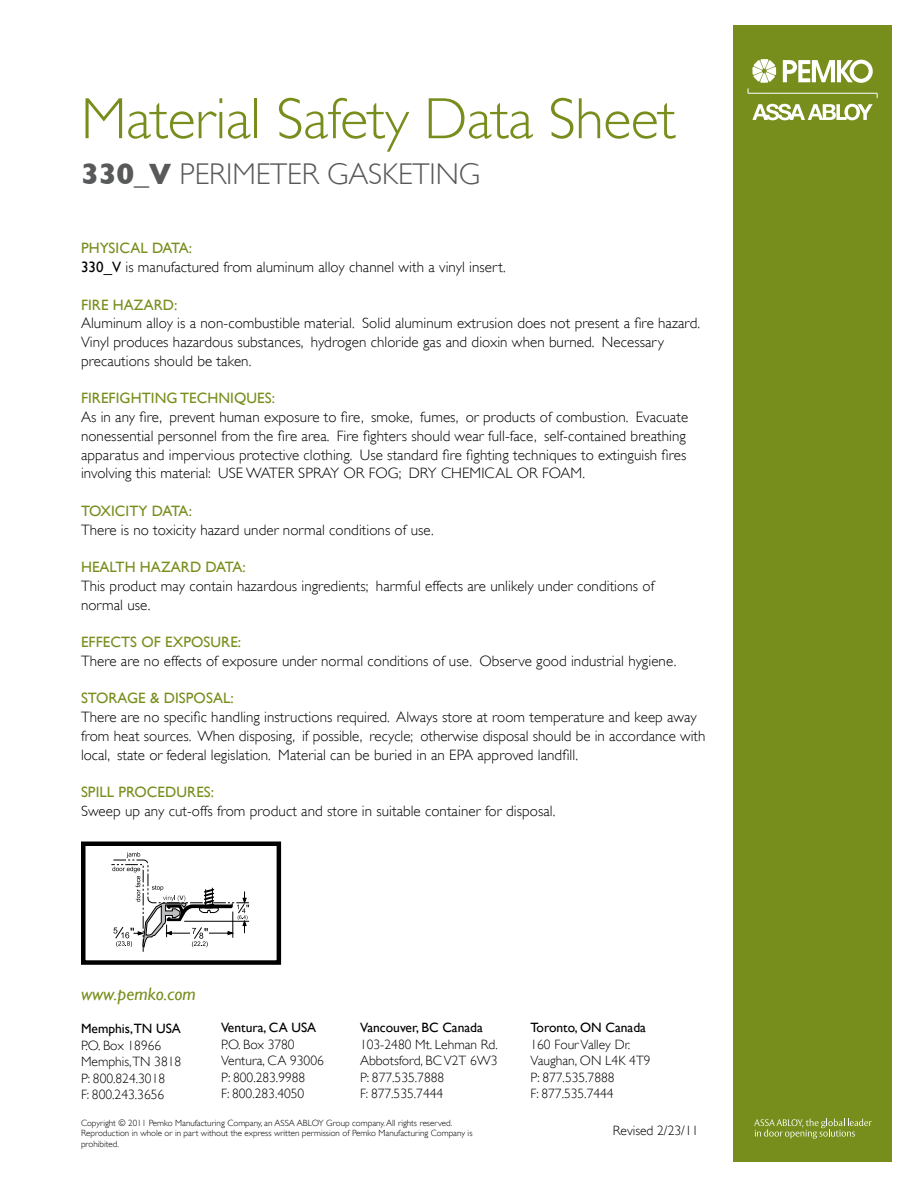
<style>
.page{position:relative;width:918px;height:1188px;background:#fff}
.page>*{position:absolute;margin:0;border:0;box-sizing:border-box;transform-origin:0 0}
.t1{font:300 58.5px "Gill Sans";letter-spacing:-.01em;color:#778e1d}
.t2{font:300 30px "Gill Sans";letter-spacing:-.005em;color:#58595b}
.t3{font:italic 18px "Gill Sans";letter-spacing:.005em;color:#778e1d}
.t4{font:300 15px/18.8px "Gill Sans";letter-spacing:.005em;color:#000}
.t5{font:15px "Gill Sans";letter-spacing:.005em;color:#778e1d}
.t6{font:15px "Gill Sans";letter-spacing:-.025em;color:#778e1d}
.t7{font:300 13.5px/16.5px "Gill Sans";color:#000}
.t8{font:13.5px "Gill Sans";color:#000}
.t9{font:300 9px/10.5px "Gill Sans";color:#000}
.s1{font-weight:700}
.s2{font-weight:400;color:#778e1d}
.s3{font-weight:400}
</style>
<div class="page">
<div style="left:733px;top:26px;width:159px;height:1136px;background:#778e1d"></div>
<svg style="left:754px;top:1119px;width:118px;height:20px"></svg>
<svg style="left:752px;top:104px;width:121px;height:16px"></svg>
<svg style="left:748px;top:59px;width:130px;height:39px"></svg>
<div style="left:81px;top:842px;width:200px;height:123px;border:4px solid #000"></div>
<svg style="left:111px;top:852px;width:138px;height:100px"></svg>
<h1 class="t1" style="left:81px;top:85px;width:596px">Material Safety Data Sheet</h1>
<h2 class="t2" style="left:81px;top:157px;width:401px"><span class="s1">330_V</span> PERIMETER GASKETING</h2>
<p class="t4" style="left:81px;top:239px;width:426px"><span class="s2">PHYSICAL DATA:<br></span><span class="s3">330_V</span> is manufactured from aluminum alloy channel with a vinyl insert.</p>
<p class="t5" style="left:81px;top:296px;width:98px">FIRE HAZARD:</p>
<p class="t4" style="left:81px;top:314px;width:621px">Aluminum alloy is a non-combustible material. Solid aluminum extrusion does not present a fire hazard.<br>Vinyl produces hazardous substances, hydrogen chloride gas and dioxin when burned. Necessary precautions should be taken.</p>
<p class="t5" style="left:81px;top:389px;width:196px">FIREFIGHTING TECHNIQUES:</p>
<p class="t4" style="left:81px;top:408px;width:609px">As in any fire, prevent human exposure to fire, smoke, fumes, or products of combustion. Evacuate nonessential personnel from the fire area. Fire fighters should wear full-face, self-contained breathing apparatus and impervious protective clothing. Use standard fire fighting techniques to extinguish fires involving this material: USE WATER SPRAY OR FOG; DRY CHEMICAL OR FOAM.</p>
<p class="t6" style="left:81px;top:502px;width:113px">TOXICITY DATA:</p>
<p class="t4" style="left:81px;top:520px;width:354px">There is no toxicity hazard under normal conditions of use.</p>
<p class="t5" style="left:81px;top:558px;width:166px">HEALTH HAZARD DATA:</p>
<p class="t4" style="left:81px;top:576px;width:575px">This product may contain hazardous ingredients; harmful effects are unlikely under conditions of normal use.</p>
<p class="t5" style="left:81px;top:633px;width:162px">EFFECTS OF EXPOSURE:</p>
<p class="t4" style="left:81px;top:651px;width:597px">There are no effects of exposure under normal conditions of use. Observe good industrial hygiene.</p>
<p class="t5" style="left:81px;top:689px;width:154px">STORAGE &amp; DISPOSAL:</p>
<p class="t4" style="left:81px;top:708px;width:626px">There are no specific handling instructions required. Always store at room temperature and keep away from heat sources. When disposing, if possible, recycle; otherwise disposal should be in accordance with local, state or federal legislation. Material can be buried in an EPA approved landfill.</p>
<p class="t5" style="left:81px;top:783px;width:135px">SPILL PROCEDURES:</p>
<p class="t4" style="left:81px;top:801px;width:476px">Sweep up any cut-offs from product and store in suitable container for disposal.</p>
<p class="t3" style="left:81px;top:983px;width:116px">www.pemko.com</p>
<p class="t8" style="left:81px;top:1021px;width:101px">Memphis,TN USA</p>
<p class="t7" style="left:81px;top:1037px;width:102px">P.O. Box 18966<br>Memphis,TN 3818<br>P: 800.824.3018<br>F: 800.243.3656</p>
<p class="t8" style="left:221px;top:1020px;width:97px">Ventura, CA USA</p>
<p class="t7" style="left:221px;top:1036px;width:104px">P.O. Box 3780<br>Ventura, CA 93006<br>P: 800.283.9988<br>F: 800.283.4050</p>
<p class="t8" style="left:360px;top:1020px;width:124px">Vancouver, BC Canada</p>
<p class="t7" style="left:360px;top:1036px;width:139px">103-2480 Mt. Lehman Rd.<br>Abbotsford, BC V2T 6W3<br>P: 877.535.7888<br>F: 877.535.7444</p>
<p class="t9" style="left:81px;top:1117px;width:393px">Copyright © 2011 Pemko Manufacturing Company, an ASSA ABLOY Group company. All rights reserved.<br>Reproduction in whole or in part without the express written permission of Pemko Manufacturing Company is prohibited.</p>
<p class="t8" style="left:530px;top:1020px;width:117px">Toronto, ON Canada</p>
<p class="t7" style="left:530px;top:1036px;width:122px">160 Four Valley Dr.<br>Vaughan, ON L4K 4T9<br>P: 877.535.7888<br>F: 877.535.7444</p>
<p class="t7" style="left:613px;top:1123px;width:87px">Revised 2/23/11</p>
</div>
